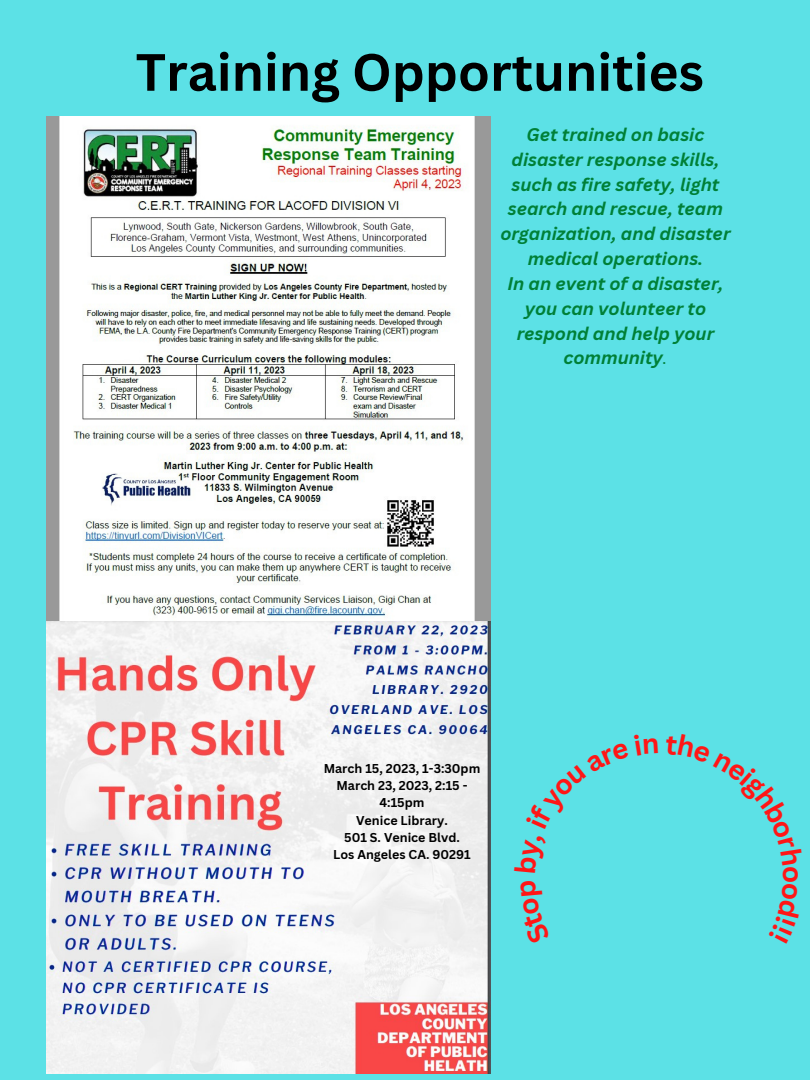
<style>
.page{position:relative;width:810px;height:1080px;background:#5ce1e6}
.page>*{position:absolute;margin:0;border:0;box-sizing:border-box;transform-origin:0 0}
.t1{font:700 51.25px "Canva Sans";color:#000}
.t2{font:italic 700 17.81px/24.9px "Canva Sans";color:#008037;text-align:center}
.t3{font:700 12.5px/17.4px "Canva Sans";color:#000;text-align:center}
.s1{font-weight:400}
</style>
<div class="page">
<img style="left:47px;top:116px;width:443px;height:957px">
<h1 class="t1" style="left:136px;top:36px;width:570px">Training Opportunities</h1>
<p class="t2" style="left:500px;top:121px;width:232px">Get trained on basic disaster response skills, such as fire safety, light search and rescue, team organization, and disaster medical operations.<br>In an event of a disaster, you can volunteer to respond and help your community<span class="s1">.</span></p>
<p class="t3" style="left:324px;top:759px;width:158px">March 15, 2023, 1-3:30pm<br>March 23, 2023, 2:15 -<br>4:15pm<br>Venice Library.<br>501 S. Venice Blvd.<br>Los Angeles CA. 90291</p>
</div>
